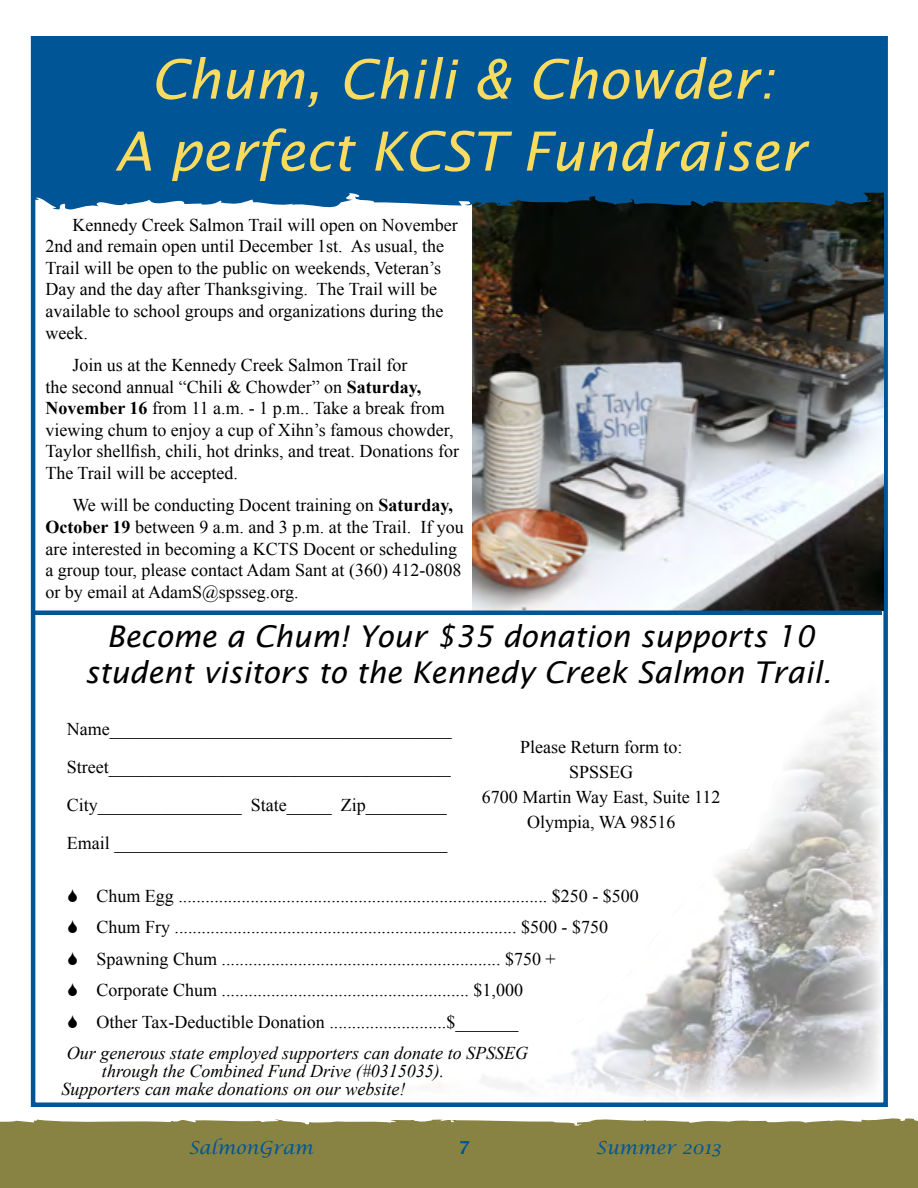
<style>
.page{position:relative;width:918px;height:1188px;background:#fff}
.page>*{position:absolute;margin:0;border:0;box-sizing:border-box;transform-origin:0 0}
.t1{font:italic 54px/72px "Lucida Sans";color:#f9dc5f;text-align:center}
.t2{font:italic 30px/36px "Lucida Sans";color:#000;text-align:center}
.t3{font:18px/21.6px "Times New Roman";color:#000}
.t4{font:italic 18px "Times New Roman";color:#000}
.t5{font:italic 18px "Lucida Calligraphy";color:#005596}
.t6{font:600 18px "Lucida Fax";color:#005596}
.s1{font-weight:700}
</style>
<div class="page">
<div style="left:5px;top:1118px;width:913px;height:70px;background:#888343"></div>
<svg style="left:0;top:1121px;width:5px;height:67px"></svg>
<div style="left:31px;top:36px;width:857px;height:1071px;background:#fff;border:4px solid #005596"></div>
<img style="left:472px;top:213px;width:411px;height:398px">
<svg style="left:30px;top:670px;width:852px;height:432px"></svg>
<div style="left:32px;top:610px;width:850px;height:5px;background:#005596"></div>
<div style="left:32px;top:37px;width:853px;height:176px;background:#005596"></div>
<svg style="left:68px;top:889px;width:9px;height:13px"></svg>
<svg style="left:68px;top:920px;width:9px;height:13px"></svg>
<svg style="left:68px;top:952px;width:9px;height:13px"></svg>
<svg style="left:68px;top:983px;width:9px;height:13px"></svg>
<svg style="left:68px;top:1015px;width:9px;height:13px"></svg>
<h1 class="t1" style="left:115px;top:43px;width:692px">Chum, Chili &amp; Chowder:<br>A perfect KCST Fundraiser</h1>
<p class="t3" style="left:45px;top:214px;width:414px;text-indent:27px">Kennedy Creek Salmon Trail will open on November 2nd and remain open until December 1st. As usual, the Trail will be open to the public on weekends, Veteran’s Day and the day after Thanksgiving. The Trail will be available to school groups and organizations during the week.</p>
<p class="t3" style="left:45px;top:354px;width:415px;text-indent:27px">Join us at the Kennedy Creek Salmon Trail for<br>the second annual “Chili &amp; Chowder” on <span class="s1">Saturday, November 16</span> from 11 a.m. - 1 p.m.. Take a break from viewing chum to enjoy a cup of Xihn’s famous chowder, Taylor shellfish, chili, hot drinks, and treat. Donations for The Trail will be accepted.</p>
<p class="t3" style="left:45px;top:494px;width:420px;text-indent:27px">We will be conducting Docent training on <span class="s1">Saturday, October 19</span> between 9 a.m. and 3 p.m. at the Trail. If you are interested in becoming a KCTS Docent or scheduling a group tour, please contact Adam Sant at (360) 412-0808 or by email at AdamS@spsseg.org.</p>
<h2 class="t2" style="left:84px;top:618px;width:749px">Become a Chum! Your $35 donation supports 10 student visitors to the Kennedy Creek Salmon Trail.</h2>
<p class="t3" style="left:67px;top:710px;width:386px;line-height:37.8px">Name______________________________________ Street______________________________________ City________________ State_____ Zip_________ Email _____________________________________</p>
<p class="t3" style="left:482px;top:735px;width:240px;line-height:24.8px;text-align:center">Please Return form to:<br>SPSSEG<br>6700 Martin Way East, Suite 112<br>Olympia, WA 98516</p>
<p class="t3" style="left:97px;top:880px;width:544px;line-height:31.5px">Chum Egg .................................................................................. $250 - $500<br>Chum Fry ............................................................................ $500 - $750<br>Spawning Chum .............................................................. $750 +<br>Corporate Chum ....................................................... $1,000<br>Other Tax-Deductible Donation ..........................$_______</p>
<p class="t4" style="left:67px;top:1041px;width:463px">Our generous state employed supporters can donate to SPSSEG</p>
<p class="t4" style="left:102px;top:1059px;width:344px">through the Combined Fund Drive (#0315035).</p>
<p class="t4" style="left:62px;top:1077px;width:345px">Supporters can make donations on our website!</p>
<p class="t5" style="left:188px;top:1137px;width:126px">SalmonGram</p>
<p class="t6" style="left:459px;top:1137px;width:13px">7</p>
<p class="t5" style="left:596px;top:1137px;width:127px">Summer 2013</p>
</div>
